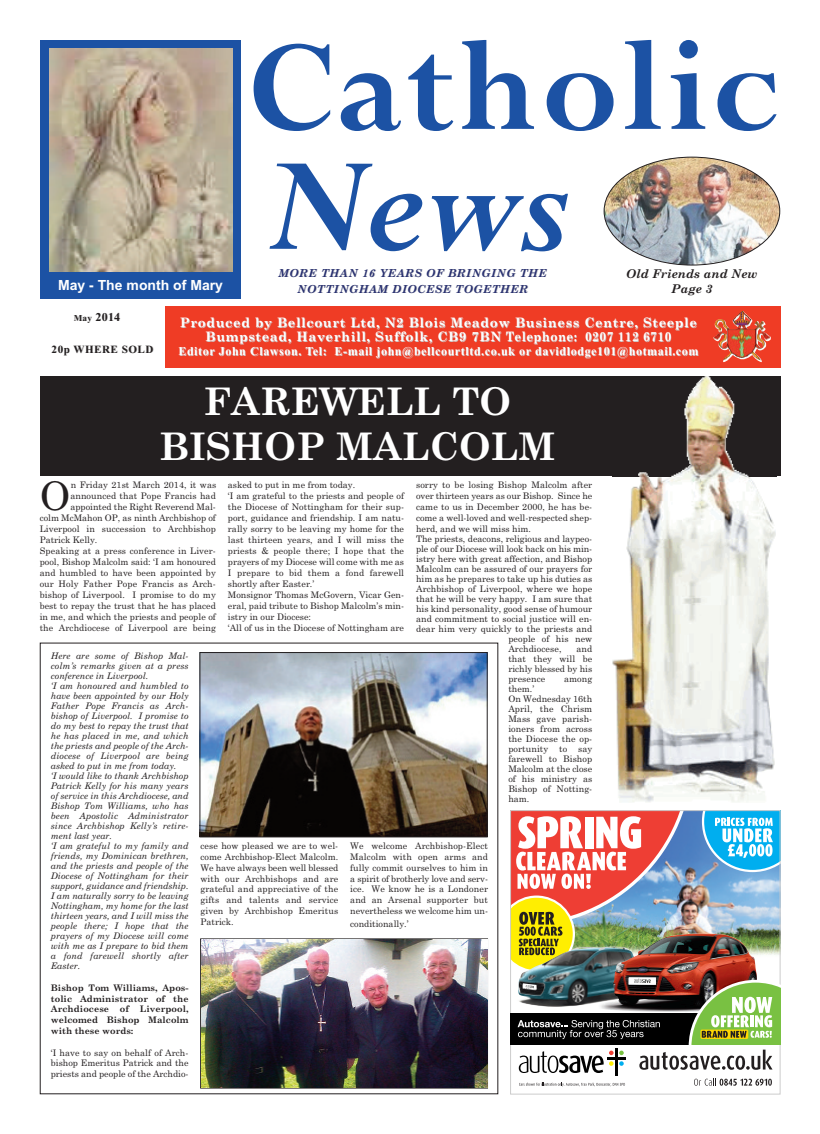
<style>
.page{position:relative;width:820px;height:1134px;background:#fff}
.page>*{position:absolute;margin:0;border:0;box-sizing:border-box;transform-origin:0 0}
.t1{font:italic 700 150px "Perpetua";color:#1c52a4}
.t2{font:700 142px "Perpetua";letter-spacing:.025em;color:#1c52a4}
.t3{font:39.4px "Century Schoolbook";color:#231f20}
.t4{font:700 38px/45.6px "Century Schoolbook";color:#fff;text-align:center}
.t5{font:700 14px "Arial";color:#fff}
.t6{font:700 13px/14px "Century Schoolbook";letter-spacing:.05em;color:#fff;text-align:center}
.t7{font:700 12px "Times New Roman";letter-spacing:.05em;color:#fff}
.t8{font:italic 700 12px/14.4px "Century Schoolbook";color:#231f20;text-align:center}
.t9{font:700 12px "Times New Roman";color:#231f20}
.t10{font:italic 700 11px/16px "Century Schoolbook";letter-spacing:.05em;color:#272f70;text-align:center}
.t11{font:700 11px "Times New Roman";letter-spacing:.05em;color:#231f20}
.t12{font:9px/11px "Century Schoolbook";color:#231f20;text-align:justify}
.t13{font:italic 9px/10px "Century Schoolbook";letter-spacing:.005em;color:#231f20}
.t14{font:700 9px/10.8px "Century Schoolbook";letter-spacing:.01em;color:#231f20;text-align:justify}
.s1{font-size:9px;color:#ccc}
</style>
<div class="page">
<div style="left:40px;top:40px;width:200px;height:259px;background:#1c52a4"></div>
<div style="left:165px;top:306px;width:615px;height:61px;background:#ef3c25"></div>
<img style="left:687px;top:812px;width:91px;height:143px">
<svg style="left:512px;top:812px;width:175px;height:152px"></svg>
<svg style="left:701px;top:812px;width:77px;height:60px"></svg>
<div style="left:510px;top:810px;width:270px;height:284px;border:1px solid #ccc"></div>
<img style="left:516px;top:938px;width:80px;height:40px">
<img style="left:596px;top:923px;width:167px;height:55px">
<svg style="left:628px;top:977px;width:27px;height:1px"></svg>
<div style="left:510px;top:1013px;width:269px;height:32px;background:#000"></div>
<svg style="left:517px;top:978px;width:262px;height:108px"></svg>
<img style="left:713px;top:311px;width:57px;height:51px">
<div style="left:40px;top:376px;width:740px;height:100px;background:#231f20"></div>
<img style="left:612px;top:376px;width:164px;height:426px">
<img style="left:49px;top:48px;width:183px;height:223px">
<img style="left:603px;top:157px;width:177px;height:109px">
<img style="left:201px;top:654px;width:284px;height:181px">
<div style="left:199px;top:652px;width:288px;height:185px;border:1px solid #231f20"></div>
<div style="left:200px;top:938px;width:288px;height:150px;border:1px solid #231f20"></div>
<img style="left:201px;top:939px;width:286px;height:148px">
<h2 class="t2" style="left:247px;top:-3px;width:533px">Catholic</h2>
<h1 class="t1" style="left:260px;top:109px;width:310px">News</h1>
<p class="t10" style="left:278px;top:265px;width:269px">MORE THAN 16 YEARS OF BRINGING THE<br>NOTTINGHAM DIOCESE TOGETHER</p>
<h3 class="t5" style="left:58px;top:277px;width:166px">May - The month of Mary</h3>
<h3 class="t8" style="left:626px;top:267px;width:133px">Old Friends and New<br>Page 3</h3>
<h3 class="t9" style="left:74px;top:309px;width:47px"><span class="s1">May</span> 2014</h3>
<h3 class="t6" style="left:180px;top:316px;width:518px">Produced by Bellcourt Ltd, N2 Blois Meadow Business Centre, Steeple<br>Bumpstead, Haverhill, Suffolk, CB9 7BN Telephone: 0207 112 6710</h3>
<p class="t11" style="left:52px;top:343px;width:103px">20p WHERE SOLD</p>
<h3 class="t7" style="left:178px;top:344px;width:521px">Editor John Clawson. Tel: E-mail john@bellcourtltd.co.uk or davidlodge101@hotmail.com</h3>
<h3 class="t4" style="left:159px;top:379px;width:397px">FAREWELL TO<br>BISHOP MALCOLM</h3>
<h3 class="t3" style="left:40px;top:473px;width:32px">O</h3>
<p class="t12" style="left:71px;top:479px;width:147px">n Friday 21st March 2014, it was</p>
<p class="t12" style="left:228px;top:479px;width:178px;text-align:left">asked to put in me from today.<br>‘I am grateful to the priests and people of the Diocese of Nottingham for their sup&shy;port, guidance and friendship. I am natu&shy;rally sorry to be leaving my home for the last thirteen years, and I will miss the priests &amp; people there; I hope that the prayers of my Diocese will come with me as I prepare to bid them a fond farewell shortly after Easter.’<br>Monsignor Thomas McGovern, Vicar Gen&shy;eral, paid tribute to Bishop Malcolm’s min&shy;istry in our Diocese:<br>‘All of us in the Diocese of Nottingham are</p>
<p class="t12" style="left:416px;top:479px;width:178px">sorry to be losing Bishop Malcolm after over thirteen years as our Bishop. Since he came to us in December 2000, he has be&shy;come a well-loved and well-respected shep&shy;herd, and we will miss him.</p>
<p class="t12" style="left:70px;top:490px;width:147px">announced that Pope Francis had</p>
<p class="t12" style="left:70px;top:501px;width:147px">appointed the Right Reverend Mal-</p>
<p class="t12" style="left:40px;top:512px;width:178px">colm McMahon OP, as ninth Archbishop of</p>
<p class="t12" style="left:40px;top:523px;width:178px">Liverpool in succession to Archbishop</p>
<p class="t12" style="left:40px;top:534px;width:59px">Patrick Kelly.</p>
<p class="t12" style="left:40px;top:545px;width:178px">Speaking at a press conference in Liver-</p>
<p class="t12" style="left:40px;top:556px;width:178px">pool, Bishop Malcolm said: ‘I am honoured</p>
<p class="t12" style="left:40px;top:567px;width:178px">and humbled to have been appointed by</p>
<p class="t12" style="left:40px;top:578px;width:178px">our Holy Father Pope Francis as Arch-</p>
<p class="t12" style="left:40px;top:589px;width:178px">bishop of Liverpool. I promise to do my</p>
<p class="t12" style="left:40px;top:600px;width:178px">best to repay the trust that he has placed</p>
<p class="t12" style="left:40px;top:611px;width:178px">in me, and which the priests and people of</p>
<p class="t12" style="left:40px;top:622px;width:178px">the Archdiocese of Liverpool are being</p>
<p class="t12" style="left:416px;top:533px;width:178px">The priests, deacons, religious and laypeo-</p>
<p class="t12" style="left:416px;top:543px;width:178px">ple of our Diocese will look back on his min-</p>
<p class="t12" style="left:416px;top:553px;width:178px">istry here with great affection, and Bishop</p>
<p class="t12" style="left:416px;top:563px;width:178px">Malcolm can be assured of our prayers for</p>
<p class="t12" style="left:416px;top:573px;width:178px">him as he prepares to take up his duties as</p>
<p class="t12" style="left:416px;top:583px;width:178px">Archbishop of Liverpool, where we hope</p>
<p class="t12" style="left:416px;top:593px;width:178px">that he will be very happy. I am sure that</p>
<p class="t12" style="left:416px;top:603px;width:178px">his kind personality, good sense of humour</p>
<p class="t12" style="left:416px;top:613px;width:178px">and commitment to social justice will en-</p>
<p class="t12" style="left:416px;top:623px;width:178px">dear him very quickly to the priests and</p>
<p class="t12" style="left:508px;top:633px;width:85px">people of his new</p>
<p class="t12" style="left:508px;top:643px;width:55px">Archdiocese,</p>
<p class="t12" style="left:508px;top:644px;width:85px;line-height:10px;text-indent:68px">and that they will be richly blessed by his presence</p>
<p class="t13" style="left:51px;top:651px;width:139px">Here are some of Bishop Mal&shy;colm’s remarks given at a press conference in Liverpool.<br>‘I am honoured and humbled to have been appointed by our Holy<br>Father Pope Francis as Arch&shy;bishop of Liverpool. I promise to do my best to repay the trust that he has placed in me, and which the priests and people of the Arch&shy;diocese of Liverpool are being asked to put in me from today.<br>‘I would like to thank Archbishop<br>Patrick Kelly for his many years of service in this Archdiocese, and<br>Bishop Tom Williams, who has been Apostolic Administrator since Archbishop Kelly’s retire&shy;ment last year.<br>‘I am grateful to my family and friends, my Dominican brethren, and the priests and people of the<br>Diocese of Nottingham for their support, guidance and friendship.<br>I am naturally sorry to be leaving<br>Nottingham, my home for the last thirteen years, and I will miss the people there; I hope that the prayers of my Diocese will come with me as I prepare to bid them a fond farewell shortly after<br>Easter.</p>
<p class="t14" style="left:51px;top:982px;width:139px">Bishop Tom Williams, Apos&shy;tolic Administrator of the Archdiocese of Liverpool, welcomed Bishop Malcolm with these words:</p>
<p class="t12" style="left:51px;top:1047px;width:139px">‘I have to say on behalf of Arch&shy;bishop Emeritus Patrick and the priests and people of the Archdio-</p>
<p class="t12" style="left:564px;top:673px;width:30px">among</p>
<p class="t12" style="left:508px;top:684px;width:85px;line-height:10px;text-align:left">them.’<br>On Wednesday 16th<br>April, the Chrism<br>Mass gave parish&shy;ioners from across the Diocese the op&shy;portunity to say farewell to Bishop<br>Malcolm at the close of his ministry as<br>Bishop of Notting&shy;ham.</p>
<p class="t12" style="left:200px;top:840px;width:139px">cese how pleased we are to wel&shy;come Archbishop-Elect Malcolm.<br>We have always been well blessed with our Archbishops and are grateful and appreciative of the gifts and talents and service given by Archbishop Emeritus Patrick.</p>
<p class="t12" style="left:350px;top:840px;width:139px">We welcome Archbishop-Elect Malcolm with open arms and fully commit ourselves to him in a spirit of brotherly love and serv&shy;ice. We know he is a Londoner and an Arsenal supporter but nevertheless we welcome him un-</p>
<p class="t12" style="left:350px;top:918px;width:60px">conditionally.’</p>
</div>
